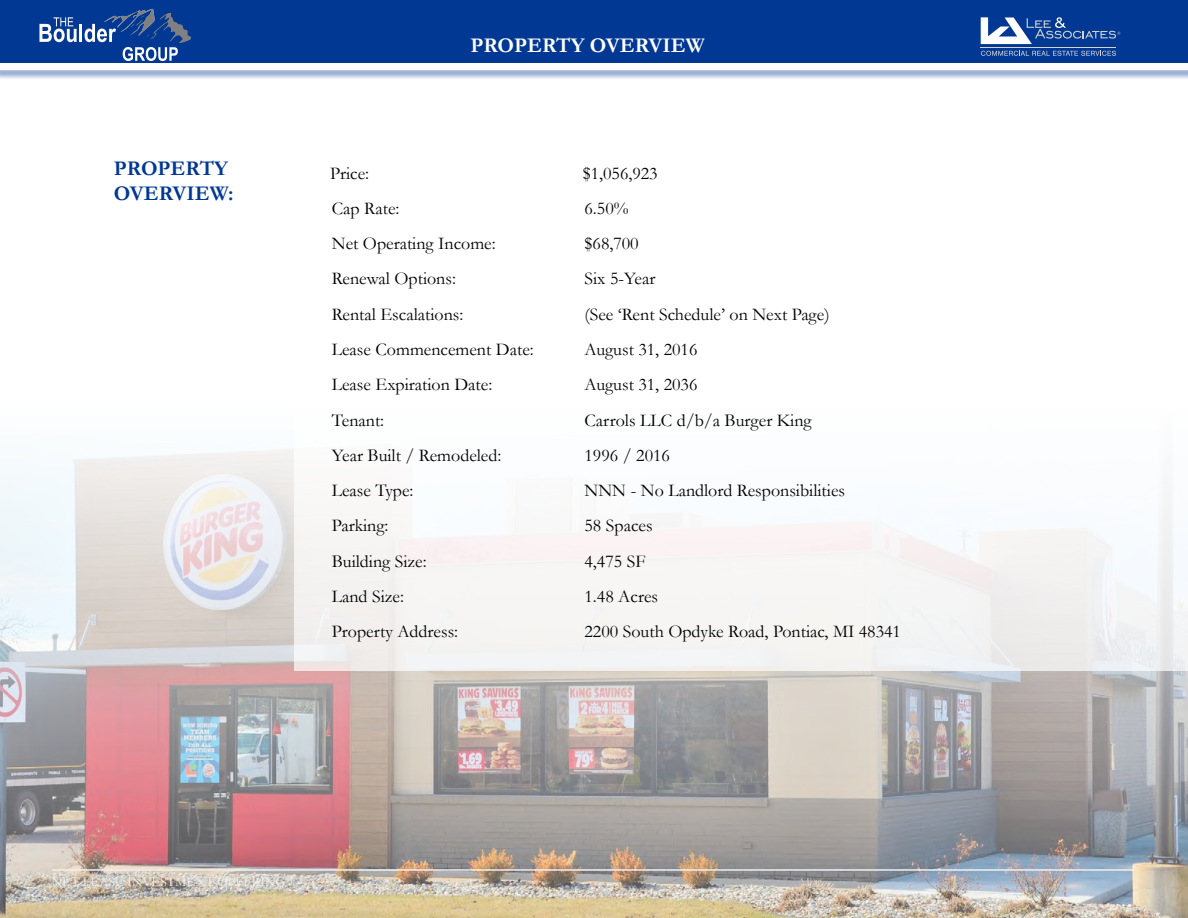
<style>
.page{position:relative;width:1188px;height:918px;background:#fff}
.page>*{position:absolute;margin:0;border:0;box-sizing:border-box;transform-origin:0 0}
.t1{font:700 21px/25.2px "Garamond";color:#003893}
.t2{font:700 21px "Garamond";color:#fff}
.t3{font:18px "Garamond";color:#000}
.t4{font:13.5px "Garamond";color:#efeff0}
</style>
<div class="page">
<div style="left:0;top:0;width:1188px;height:63px;background:#003893"></div>
<div style="left:0;top:65px;width:1188px;height:16px;background:#003893;opacity:.43"></div>
<div style="left:0;top:63px;width:1188px;height:7px;background:#fff"></div>
<svg style="left:39px;top:17px;width:38px;height:25px"></svg>
<hr style="left:79px;top:24px;width:3px;height:18px;background:#fff">
<svg style="left:85px;top:9px;width:106px;height:52px"></svg>
<hr style="left:981px;top:48px;width:135px;height:1px;background:#d1d3d4">
<svg style="left:981px;top:51px;width:135px;height:5px"></svg>
<svg style="left:981px;top:17px;width:139px;height:27px"></svg>
<img style="left:0;top:449px;width:1188px;height:469px">
<div style="left:294px;top:141px;width:894px;height:530px;background:#fff"></div>
<hr style="left:52px;top:869px;width:1082px;height:2px;background:#efeff0">
<p class="t2" style="left:470px;top:32px;width:236px">PROPERTY OVERVIEW</p>
<p class="t1" style="left:114px;top:155px;width:121px">PROPERTY<br>OVERVIEW:</p>
<p class="t3" style="left:330px;top:162px;width:41px">Price:</p>
<p class="t3" style="left:583px;top:162px;width:77px">$1,056,923</p>
<p class="t3" style="left:332px;top:198px;width:69px">Cap Rate:</p>
<p class="t3" style="left:585px;top:198px;width:46px">6.50%</p>
<p class="t3" style="left:332px;top:233px;width:165px">Net Operating Income:</p>
<p class="t3" style="left:585px;top:233px;width:56px">$68,700</p>
<p class="t3" style="left:332px;top:268px;width:126px">Renewal Options:</p>
<p class="t3" style="left:585px;top:268px;width:72px">Six 5-Year</p>
<p class="t3" style="left:332px;top:303px;width:133px">Rental Escalations:</p>
<p class="t3" style="left:585px;top:303px;width:247px">(See ‘Rent Schedule’ on Next Page)</p>
<p class="t3" style="left:332px;top:339px;width:203px">Lease Commencement Date:</p>
<p class="t3" style="left:585px;top:339px;width:114px">August 31, 2016</p>
<p class="t3" style="left:332px;top:374px;width:162px">Lease Expiration Date:</p>
<p class="t3" style="left:585px;top:374px;width:114px">August 31, 2036</p>
<p class="t3" style="left:332px;top:409px;width:54px">Tenant:</p>
<p class="t3" style="left:585px;top:409px;width:229px">Carrols LLC d/b/a Burger King</p>
<p class="t3" style="left:332px;top:444px;width:171px">Year Built / Remodeled:</p>
<p class="t3" style="left:585px;top:444px;width:87px">1996 / 2016</p>
<p class="t3" style="left:332px;top:480px;width:83px">Lease Type:</p>
<p class="t3" style="left:585px;top:480px;width:262px">NNN - No Landlord Responsibilities</p>
<p class="t3" style="left:332px;top:515px;width:58px">Parking:</p>
<p class="t3" style="left:585px;top:515px;width:70px">58 Spaces</p>
<p class="t3" style="left:332px;top:550px;width:96px">Building Size:</p>
<p class="t3" style="left:585px;top:550px;width:62px">4,475 SF</p>
<p class="t3" style="left:332px;top:585px;width:74px">Land Size:</p>
<p class="t3" style="left:585px;top:585px;width:75px">1.48 Acres</p>
<p class="t3" style="left:332px;top:621px;width:128px">Property Address:</p>
<p class="t3" style="left:585px;top:621px;width:318px">2200 South Opdyke Road, Pontiac, MI 48341</p>
<p class="t4" style="left:52px;top:873px;width:236px">NET LEASE INVESTMENT OFFERING</p>
</div>
